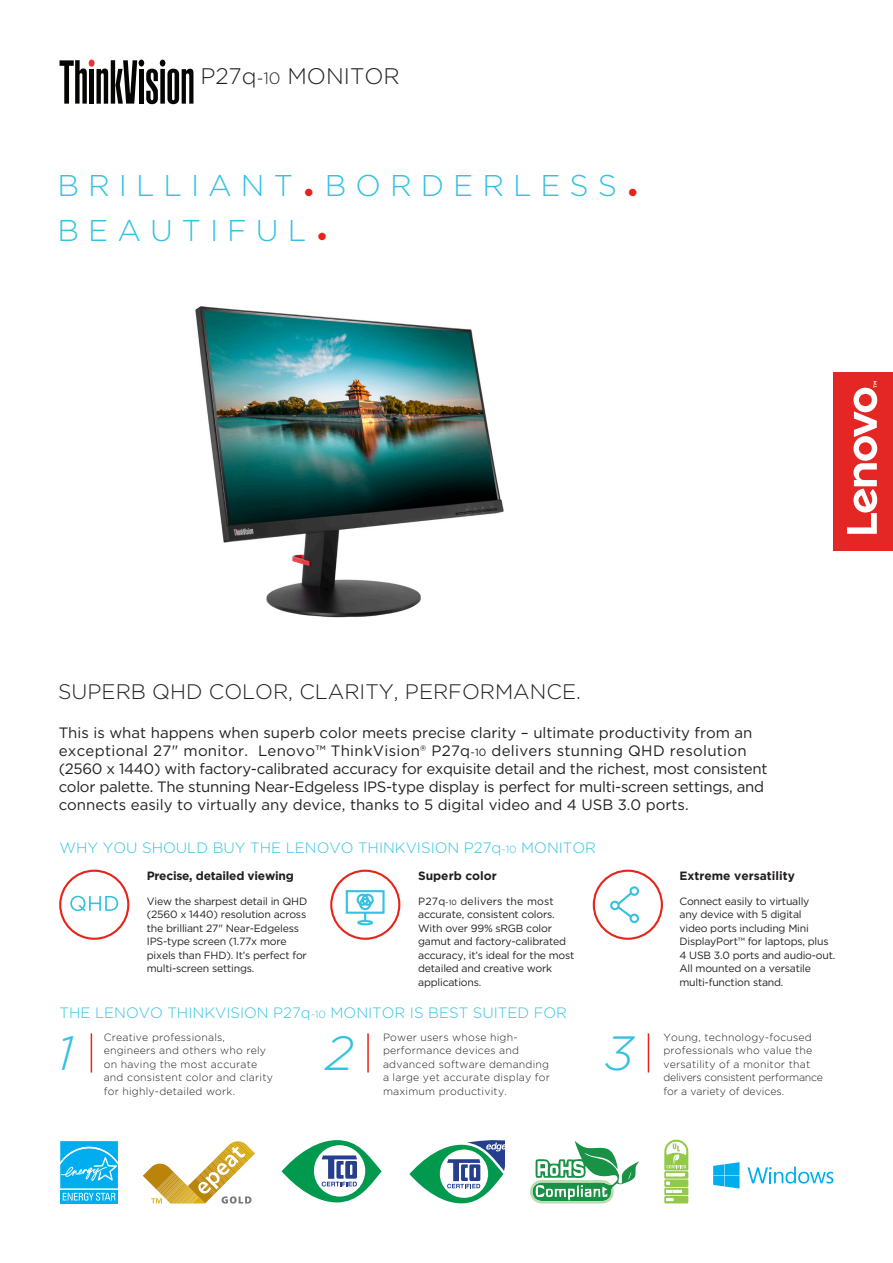
<style>
.page{position:relative;width:893px;height:1263px;background:#fff}
.page>*{position:absolute;margin:0;border:0;box-sizing:border-box;transform-origin:0 0}
.t1{font:italic 300 48px "Gotham";color:#35c2e0}
.t2{font:300 30px/44.5px "Gotham";letter-spacing:.3em;color:#35c2e0}
.t3{font:300 22.5px "Gotham";color:#231f20}
.t4{font:300 21px "Gotham";color:#231f20}
.t5{font:15px/18px "Gotham";color:#231f20}
.t6{font:300 15px "Gotham";color:#35c2e0}
.t7{font:700 12px "Gotham";color:#231f20}
.t8{font:700 12px "Gotham";letter-spacing:-.02em;color:#231f20}
.t9{font:10.5px/13.5px "Gotham";letter-spacing:-.02em;color:#231f20}
.t10{font:300 10.5px/13.5px "Gotham";letter-spacing:.02em;color:#231f20}
.s1{font-size:16.5px}
.s2{color:#e72419}
.s3{font-size:10.5px}
.s4{font-size:7.5px}
</style>
<div class="page">
<div style="left:833px;top:372px;width:60px;height:178px;background:#e42625"></div>
<svg style="left:847px;top:381px;width:30px;height:153px"></svg>
<div style="left:89px;top:60px;width:6px;height:7px;background:#ee312c;border-radius:50%"></div>
<svg style="left:60px;top:60px;width:27px;height:44px"></svg>
<div style="left:89px;top:69px;width:5px;height:35px;background:#050504"></div>
<svg style="left:96px;top:60px;width:97px;height:44px"></svg>
<svg style="left:143px;top:1141px;width:112px;height:62px"></svg>
<svg style="left:60px;top:1200px;width:58px;height:3px"></svg>
<svg style="left:60px;top:1141px;width:58px;height:59px;background:#2ebcf1"></svg>
<svg style="left:281px;top:1140px;width:101px;height:62px"></svg>
<svg style="left:409px;top:1140px;width:96px;height:63px"></svg>
<svg style="left:664px;top:1171px;width:24px;height:8px"></svg>
<div style="left:664px;top:1179px;width:24px;height:8px;background:#93c948"></div>
<svg style="left:664px;top:1188px;width:24px;height:7px"></svg>
<div style="left:664px;top:1196px;width:24px;height:7px;background:#93c948"></div>
<svg style="left:666px;top:1190px;width:16px;height:11px"></svg>
<svg style="left:664px;top:1140px;width:24px;height:36px"></svg>
<svg style="left:530px;top:1141px;width:109px;height:63px"></svg>
<svg style="left:713px;top:1162px;width:26px;height:26px"></svg>
<svg style="left:747px;top:1166px;width:86px;height:17px"></svg>
<hr style="left:91px;top:1033px;width:1px;height:39px;background:#e72419">
<hr style="left:367px;top:1033px;width:2px;height:39px;background:#e72419">
<hr style="left:648px;top:1033px;width:1px;height:39px;background:#e72419">
<img style="left:195px;top:306px;width:309px;height:312px">
<div style="left:59px;top:870px;width:70px;height:70px;border:2px solid #e72419;border-radius:50%"></div>
<svg style="left:70px;top:896px;width:48px;height:15px"></svg>
<div style="left:330px;top:870px;width:70px;height:70px;border:2px solid #e72419;border-radius:50%"></div>
<svg style="left:345px;top:890px;width:40px;height:36px"></svg>
<div style="left:593px;top:870px;width:70px;height:70px;border:2px solid #e72419;border-radius:50%"></div>
<svg style="left:610px;top:886px;width:30px;height:38px"></svg>
<h3 class="t3" style="left:200px;top:62px;width:123px">P27q<span class="s1">-10</span> Monitor</h3>
<h2 class="t2" style="left:58px;top:163px;width:584px">BRILLIANT<span class="s2">•</span>BORDERLESS<span class="s2">•<br></span>BEAUTIFUL<span class="s2">•</span></h2>
<h3 class="t4" style="left:58px;top:679px;width:524px">SUPERB QHD COLOR, CLARITY, PERFORMANCE.</h3>
<p class="t5" style="left:59px;top:723px;width:710px">This is what happens when superb color meets precise clarity – ultimate productivity from an exceptional 27" monitor. Lenovo™ ThinkVision® P27q<span class="s3">-10</span> delivers stunning QHD resolution (2560 x 1440) with factory-calibrated accuracy for exquisite detail and the richest, most consistent color palette. The stunning Near-Edgeless IPS-type display is perfect for multi-screen settings, and connects easily to virtually any device, thanks to 5 digital video and 4 USB 3.0 ports.</p>
<h3 class="t6" style="left:60px;top:838px;width:56px">why you</h3>
<h3 class="t6" style="left:142px;top:838px;width:12px">should</h3>
<h3 class="t6" style="left:213px;top:838px;width:12px">buy</h3>
<h3 class="t6" style="left:250px;top:838px;width:11px">the</h3>
<h3 class="t6" style="left:286px;top:838px;width:312px">LENOVO THINKVISION P27q<span class="s3">-10</span> MONITOR</h3>
<p class="t8" style="left:147px;top:868px;width:149px">Precise, detailed viewing</p>
<p class="t7" style="left:418px;top:868px;width:80px">Superb color</p>
<p class="t7" style="left:679px;top:868px;width:117px">Extreme versatility</p>
<p class="t9" style="left:147px;top:894px;width:162px">View the sharpest detail in QHD (2560 x 1440) resolution across the brilliant 27" Near-Edgeless<br>IPS-type screen (1.77x more pixels than FHD). It’s perfect for multi-screen settings.</p>
<p class="t9" style="left:418px;top:894px;width:158px">P27q<span class="s4">-10</span> delivers the most accurate, consistent colors.<br>With over 99% sRGB color gamut and factory-calibrated accuracy, it’s ideal for the most detailed and creative work applications.</p>
<p class="t9" style="left:679px;top:894px;width:157px">Connect easily to virtually<br>any device with 5 digital<br>video ports including Mini<br>DisplayPort™ for laptops, plus<br>4 USB 3.0 ports and audio-out.<br>All mounted on a versatile multi-function stand.</p>
<h3 class="t6" style="left:60px;top:1003px;width:509px">THE LENOVO THINKVISION P27q<span class="s3">-10</span> MONITOR IS BEST SUITED FOR</h3>
<p class="t10" style="left:104px;top:1030px;width:171px">Creative professionals, engineers and others who rely on having the most accurate and consistent color and clarity for highly-detailed work.</p>
<p class="t10" style="left:383px;top:1030px;width:168px">Power users whose high&shy;performance devices and advanced software demanding a large yet accurate display for maximum productivity.</p>
<h1 class="t1" style="left:325px;top:1022px;width:30px">2</h1>
<p class="t10" style="left:663px;top:1030px;width:161px">Young, technology-focused professionals who value the versatility of a monitor that delivers consistent performance for a variety of devices.</p>
<h1 class="t1" style="left:57px;top:1022px;width:18px">1</h1>
<h1 class="t1" style="left:605px;top:1022px;width:31px">3</h1>
</div>
